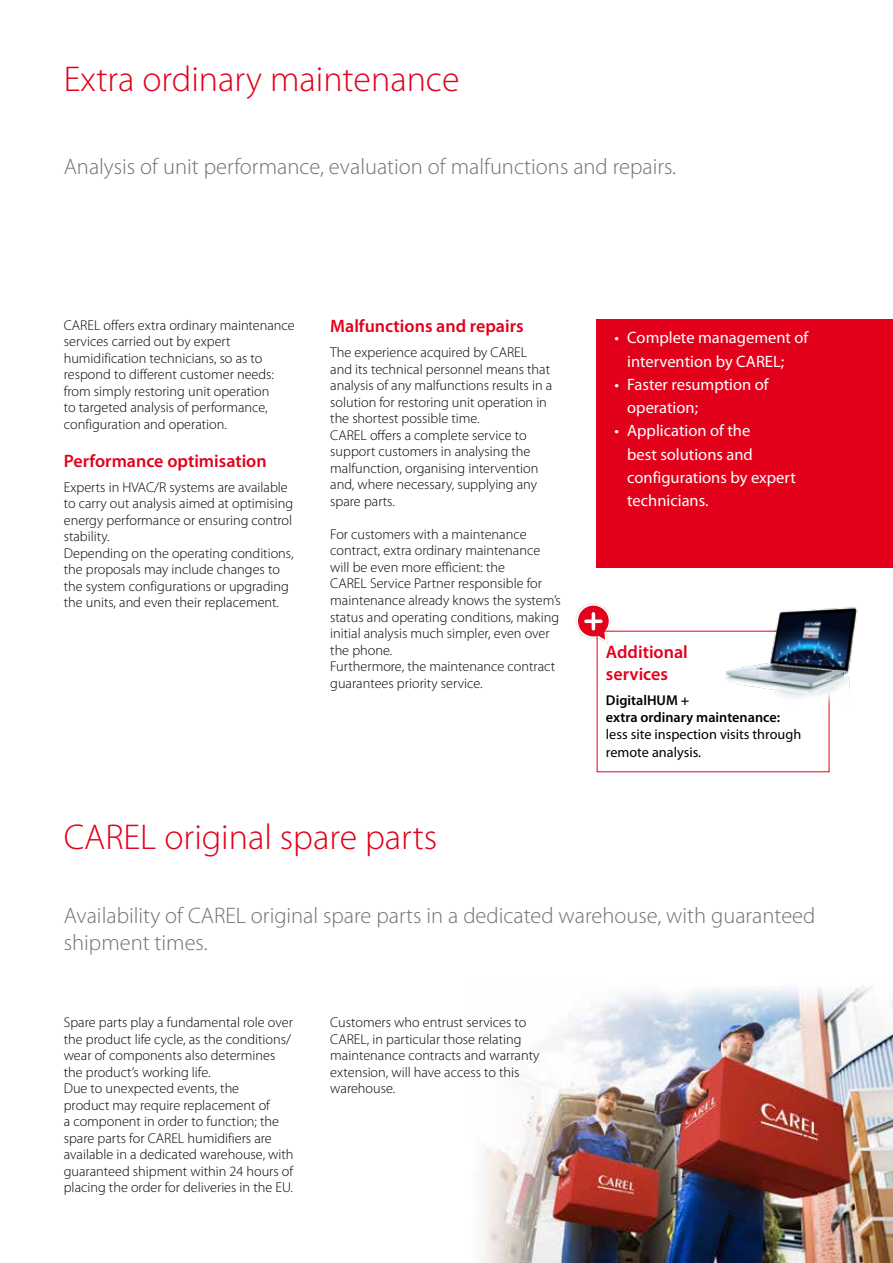
<style>
.page{position:relative;width:893px;height:1263px;background:#fff}
.page>*{position:absolute;margin:0;border:0;box-sizing:border-box;transform-origin:0 0}
.t1{font:300 36px "Myriad Pro";color:#e2001a}
.t2{font:300 22.5px/27px "Myriad Pro";color:#707172}
.t3{font:600 18px/21.6px "Myriad Pro";color:#e2001a}
.t4{font:16.5px/23.2px "Myriad Pro";color:#fff}
.t5{font:300 14.25px/16.5px "Myriad Pro";color:#000}
.t6{font:14.25px/17.1px "Myriad Pro";color:#000}
.t7{font:600 14.25px/17.1px "Myriad Pro";color:#000}
</style>
<div class="page">
<img style="left:485px;top:987px;width:408px;height:276px">
<div style="left:597px;top:319px;width:296px;height:249px;background:#e2001a"></div>
<svg style="left:576px;top:603px;width:36px;height:41px"></svg>
<hr style="left:592px;top:614px;width:3px;height:15px;background:#fff">
<svg style="left:586px;top:619px;width:15px;height:4px"></svg>
<img style="left:717px;top:607px;width:141px;height:97px">
<h1 class="t1" style="left:64px;top:59px;width:397px">Extra ordinary maintenance</h1>
<h2 class="t2" style="left:64px;top:154px;width:614px">Analysis of unit performance, evaluation of malfunctions and repairs.</h2>
<p class="t5" style="left:64px;top:317px;width:233px">CAREL offers extra ordinary maintenance services carried out by expert humidification technicians, so as to respond to different customer needs: from simply restoring unit operation<br>to targeted analysis of performance, configuration and operation.</p>
<p class="t3" style="left:64px;top:449px;width:204px">Performance optimisation</p>
<p class="t5" style="left:64px;top:479px;width:231px">Experts in HVAC/R systems are available to carry out analysis aimed at optimising energy performance or ensuring control stability.<br>Depending on the operating conditions, the proposals may include changes to the system configurations or upgrading the units, and even their replacement.</p>
<p class="t3" style="left:330px;top:315px;width:195px">Malfunctions and repairs</p>
<p class="t5" style="left:330px;top:345px;width:223px">The experience acquired by CAREL and its technical personnel means that analysis of any malfunctions results in a solution for restoring unit operation in the shortest possible time.<br>CAREL offers a complete service to support customers in analysing the malfunction, organising intervention and, where necessary, supplying any spare parts.</p>
<p class="t5" style="left:330px;top:526px;width:232px">For customers with a maintenance contract, extra ordinary maintenance will be even more efficient: the<br>CAREL Service Partner responsible for maintenance already knows the system’s status and operating conditions, making initial analysis much simpler, even over the phone.<br>Furthermore, the maintenance contract guarantees priority service.</p>
<h1 class="t1" style="left:64px;top:817px;width:375px">CAREL original spare parts</h1>
<p class="t4" style="left:627px;top:326px;width:183px;text-indent:-13px">• Complete management of intervention by CAREL;</p>
<p class="t4" style="left:627px;top:372px;width:143px;text-indent:-13px">• Faster resumption of operation;</p>
<p class="t4" style="left:627px;top:419px;width:170px;text-indent:-13px">• Application of the<br>best solutions and configurations by expert technicians.</p>
<p class="t3" style="left:606px;top:641px;width:83px">Additional services</p>
<p class="t7" style="left:606px;top:691px;width:176px">DigitalHUM +<br>extra ordinary maintenance:</p>
<p class="t6" style="left:606px;top:726px;width:197px">less site inspection visits through remote analysis.</p>
<h2 class="t2" style="left:64px;top:902px;width:753px">Availability of CAREL original spare parts in a dedicated warehouse, with guaranteed shipment times.</h2>
<p class="t5" style="left:64px;top:1014px;width:231px">Spare parts play a fundamental role over the product life cycle, as the conditions/ wear of components also determines the product’s working life.<br>Due to unexpected events, the<br>product may require replacement of<br>a component in order to function; the spare parts for CAREL humidifiers are available in a dedicated warehouse, with guaranteed shipment within 24 hours of placing the order for deliveries in the EU.</p>
<p class="t5" style="left:330px;top:1014px;width:211px">Customers who entrust services to<br>CAREL, in particular those relating maintenance contracts and warranty extension, will have access to this warehouse.</p>
</div>
